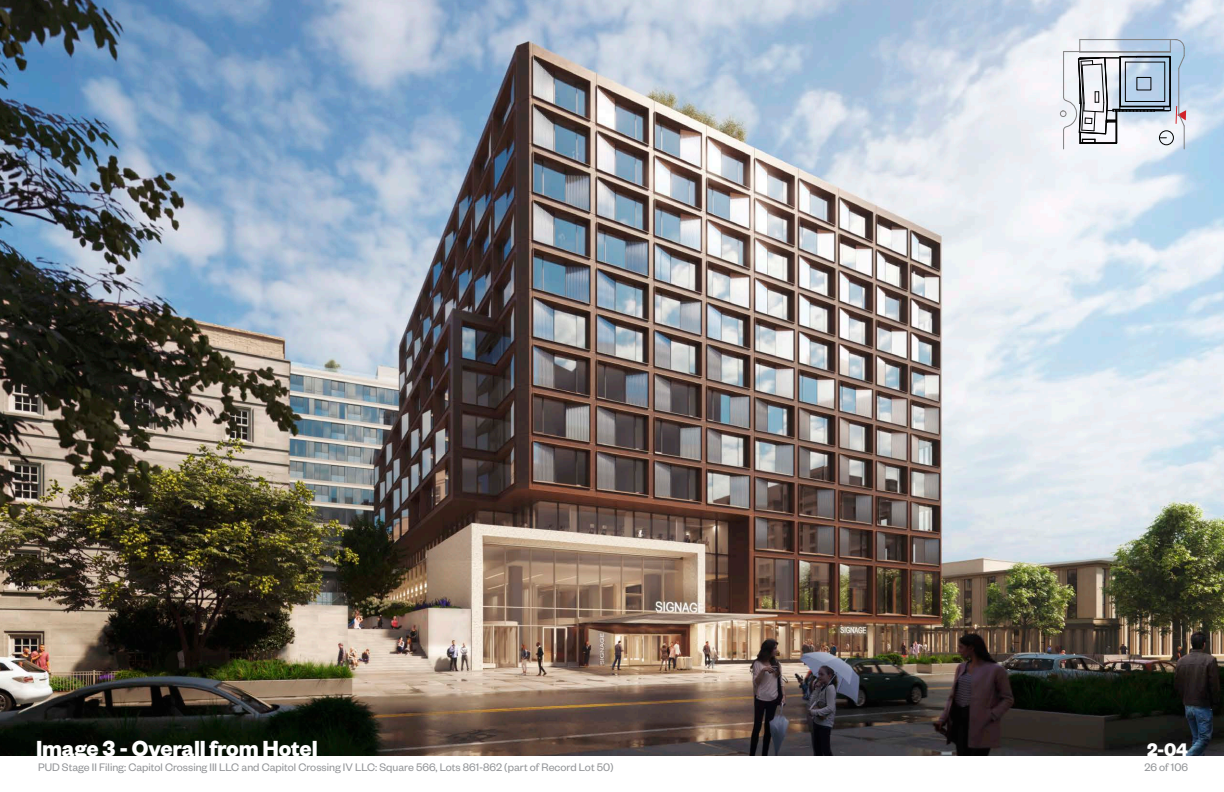
<style>
.page{position:relative;width:1224px;height:792px;background:#fff}
.page>*{position:absolute;margin:0;border:0;box-sizing:border-box;transform-origin:0 0}
.Page_Title{font:700 24px "Founders Grotesk";letter-spacing:-.01em;color:#fff}
.Section{font:700 20px "Founders Grotesk";color:#fff}
.t1{font:12px "Founders Grotesk";color:#939598}
</style>
<div class="page">
<img style="left:0;top:0;width:1224px;height:756px">
<svg style="left:1060px;top:39px;width:126px;height:110px"></svg>
<p class="Page_Title" style="left:36px;top:733px;width:283px">Image 3 - Overall from Hotel</p>
<p class="Section" style="left:1147px;top:737px;width:42px">2-04</p>
<p class="t1" style="left:38px;top:760px;width:577px">PUD Stage II Filing: Capitol Crossing III LLC and Capitol Crossing IV LLC: Square 566, Lots 861-862 (part of Record Lot 50)</p>
<p class="t1" style="left:1145px;top:760px;width:45px">26 of 106</p>
</div>
